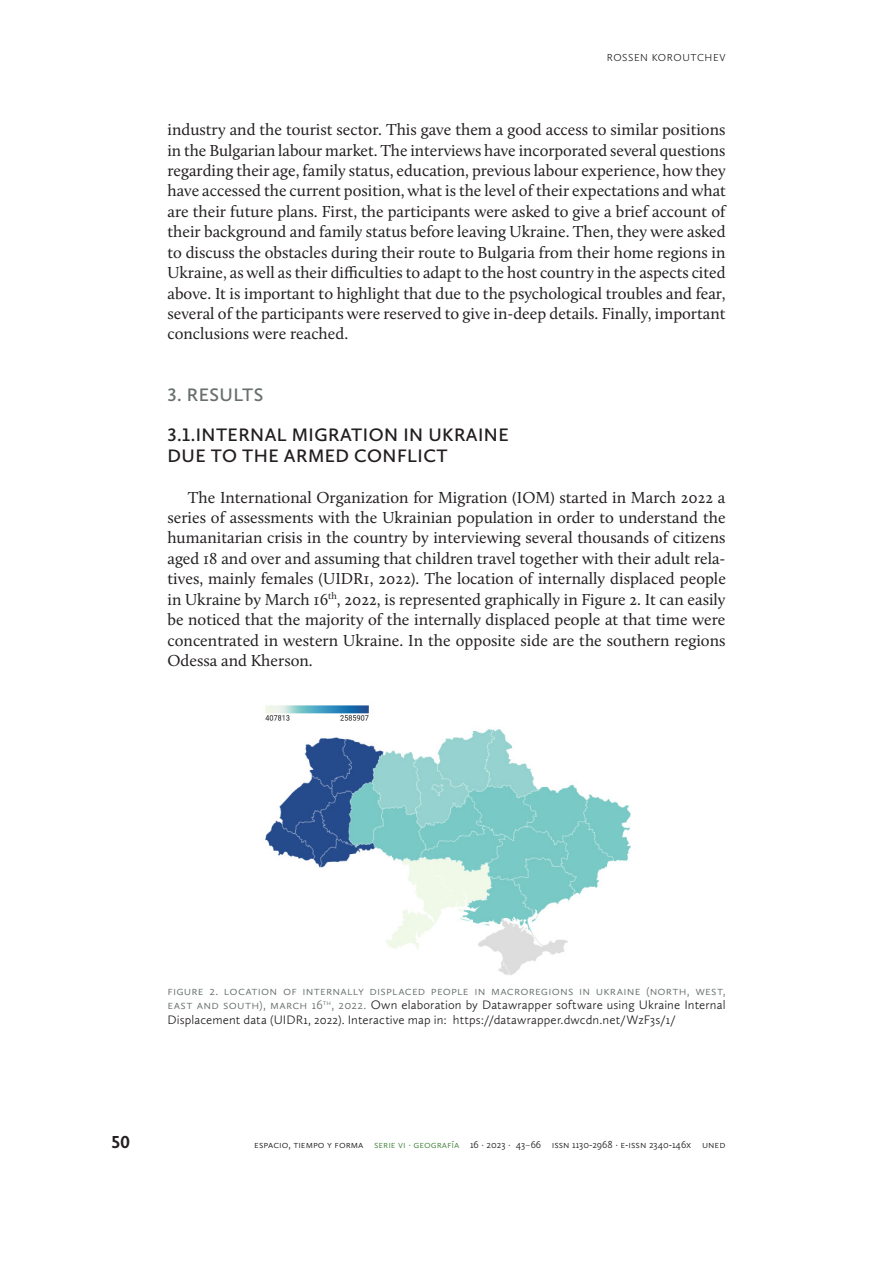
<style>
.page{position:relative;width:893px;height:1263px;background:#fff}
.page>*{position:absolute;margin:0;border:0;box-sizing:border-box;transform-origin:0 0}
.t1{font:600 18.75px/20.4px "Calluna Sans";letter-spacing:.025em;color:#231f20}
.t2{font:600 18.75px "Calluna Sans";letter-spacing:.025em;color:#67706e}
.t3{font:700 18px "Calluna Sans";color:#231f20}
.Cuerpo{font:16.5px/20.4px "Calluna";color:#231f20;text-align:justify}
.Imagen_Pie{font:300 12.75px/14.2px "Calluna Sans";letter-spacing:.01em;color:#231f20}
.Imagen_Pie-2{font:300 12.75px "Calluna Sans";letter-spacing:.02em;color:#67706e}
.t4{font:300 10.5px "Calluna Sans";color:#231f20}
.t5{font:300 10.5px "Calluna Sans";color:#44823d}
.s1{color:#67706e}
.s2{color:#44823d}
.s3{font-weight:400;color:#67706e}
</style>
<div class="page">
<img style="left:265px;top:705px;width:366px;height:270px">
<p class="t4" style="left:607px;top:52px;width:60px">Rossen Korou</p>
<p class="t4" style="left:690px;top:52px;width:36px">tchev</p>
<p class="Cuerpo" style="left:167px;top:119px;width:560px">industry and the tourist sector. This gave them a good access to similar positions in the Bulgarian labour market. The interviews have incorporated several questions regarding their age, family status, education, previous labour experience, how they have accessed the current position, what is the level of their expectations and what are their future plans. First, the participants were asked to give a brief account of their background and family status before leaving Ukraine. Then, they were asked to discuss the obstacles during their route to Bulgaria from their home regions in Ukraine, as well as their difficulties to adapt to the host country in the aspects cited above. It is important to highlight that due to the psychological troubles and fear, several of the participants were reserved to give in-deep details. Finally, important conclusions were reached.</p>
<p class="t2" style="left:168px;top:383px;width:97px">3. RESULTS</p>
<p class="t1" style="left:168px;top:425px;width:343px">3.1.INTERNAL MIGRATION IN UKRAINE<br>DUE TO THE ARMED CONFLICT</p>
<p class="Cuerpo" style="left:167px;top:487px;width:560px;text-indent:20px">The International Organization for Migration (IOM) started in March 2022 a series of assessments with the Ukrainian population in order to understand the humanitarian crisis in the country by interviewing several thousands of citizens aged 18 and over and assuming that children travel together with their adult rela&shy;tives, mainly females (UIDR1, 2022). The location of internally displaced people in Ukraine by March 16<sup>th</sup>, 2022, is represented graphically in Figure 2. It can easily be noticed that the majority of the internally displaced people at that time were concentrated in western Ukraine. In the opposite side are the southern regions Odessa and Kherson.</p>
<p class="Imagen_Pie-2" style="left:167px;top:983px;width:13px">Figure</p>
<p class="Imagen_Pie-2" style="left:209px;top:983px;width:23px">2. Location</p>
<p class="Imagen_Pie-2" style="left:283px;top:983px;width:27px">of interna</p>
<p class="Imagen_Pie-2" style="left:347px;top:983px;width:29px">lly disp</p>
<p class="Imagen_Pie-2" style="left:392px;top:983px;width:14px">laced</p>
<p class="Imagen_Pie-2" style="left:431px;top:983px;width:8px">peop</p>
<p class="Imagen_Pie-2" style="left:457px;top:983px;width:42px">lein macroregions</p>
<p class="Imagen_Pie-2" style="left:579px;top:983px;width:38px">in Ukraine</p>
<p class="Imagen_Pie-2" style="left:646px;top:983px;width:81px">(North, West,</p>
<p class="Imagen_Pie-2" style="left:167px;top:997px;width:14px">East</p>
<p class="Imagen_Pie-2" style="left:197px;top:997px;width:9px">and</p>
<p class="Imagen_Pie" style="left:167px;top:998px;width:560px;text-indent:56px"><span class="s1">South), Marc h 16</span><sup>th</sup><span class="s1">, 2022.</span> Own elaboration by Datawrapper software using Ukraine Internal<br>Displacement data (UIDR1, 2022). Interactive map in: https://datawrapper.dwcdn.net/WzF3s/1/</p>
<p class="t3" style="left:112px;top:1131px;width:20px">50</p>
<p class="t4" style="left:254px;top:1138px;width:130px">ESPACIO, TIEMPO Y FORMA <span class="s2">Serie</span></p>
<p class="t5" style="left:398px;top:1138px;width:28px">VI · Geograf</p>
<p class="t4" style="left:452px;top:1138px;width:182px"><span class="s2">ía</span> 16 · 2023 · 43<span class="s3">–</span>66 ISSN 1130-2968 · e-issn</p>
<p class="t4" style="left:649px;top:1138px;width:78px">2340-146x UNED</p>
</div>
